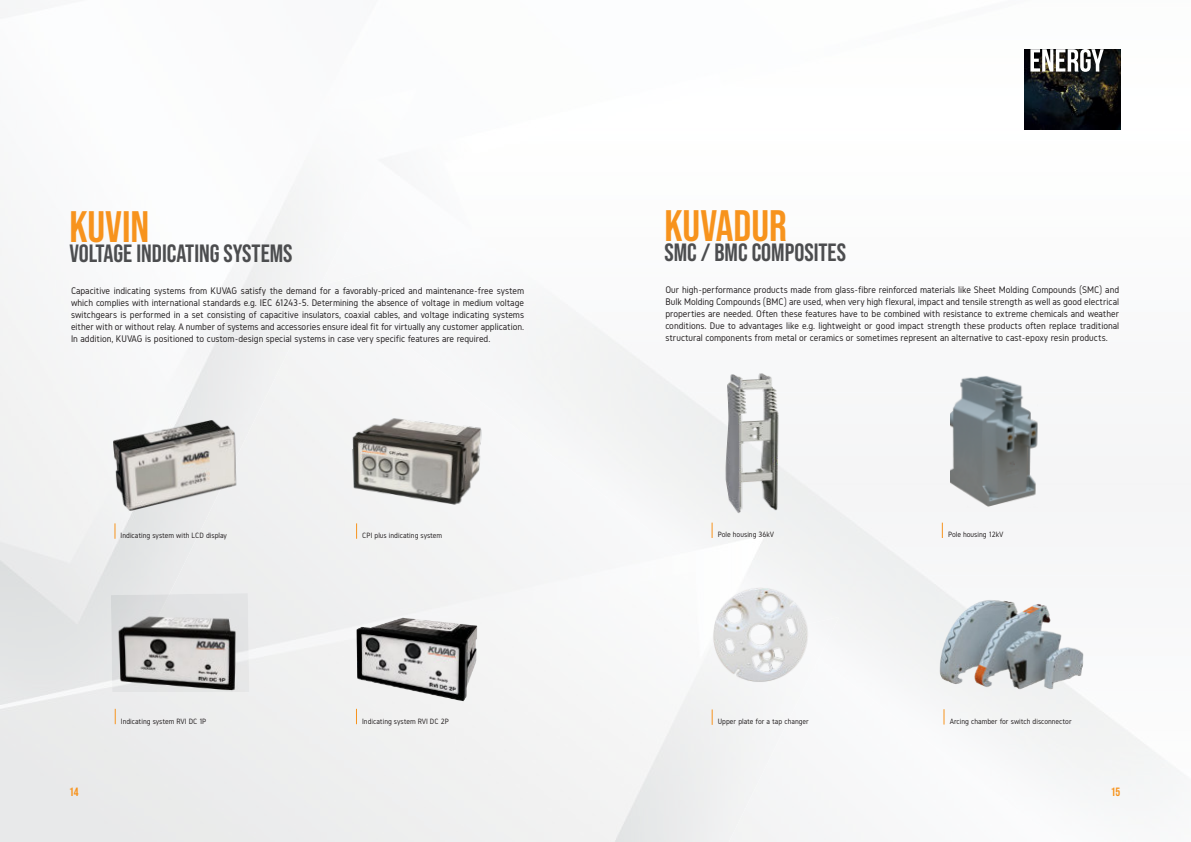
<style>
.page{position:relative;width:1191px;height:842px;background:#fff}
.page>*{position:absolute;margin:0;border:0;box-sizing:border-box;transform-origin:0 0}
.t1{font:44px "Bebas Neue";color:#f7931d}
.t2{font:25px "Bebas Neue";color:#4c4d4f}
.t3{font:12px "Bebas Neue";color:#f7931d}
.t4{font:10px/12px "Gidole";color:#231f20;text-align:justify}
.t5{font:8px "Gidole";color:#231f20}
</style>
<div class="page">
<img style="left:0;top:12px;width:1191px;height:830px">
<img style="left:939px;top:600px;width:144px;height:91px">
<img style="left:712px;top:583px;width:101px;height:102px">
<svg style="left:943px;top:709px;width:1px;height:15px"></svg>
<svg style="left:711px;top:709px;width:1px;height:16px"></svg>
<svg style="left:941px;top:523px;width:1px;height:15px"></svg>
<svg style="left:711px;top:523px;width:1px;height:15px"></svg>
<img style="left:722px;top:369px;width:62px;height:148px">
<img style="left:951px;top:375px;width:87px;height:133px">
<img style="left:1024px;top:49px;width:96px;height:81px">
<svg style="left:1030px;top:49px;width:73px;height:23px"></svg>
<img style="left:352px;top:414px;width:134px;height:96px">
<img style="left:114px;top:420px;width:125px;height:90px">
<img style="left:353px;top:614px;width:127px;height:93px">
<img style="left:111px;top:593px;width:138px;height:100px">
<svg style="left:114px;top:523px;width:1px;height:16px"></svg>
<svg style="left:356px;top:523px;width:1px;height:16px"></svg>
<svg style="left:115px;top:709px;width:1px;height:15px"></svg>
<svg style="left:356px;top:709px;width:1px;height:15px"></svg>
<h1 class="t1" style="left:69px;top:208px;width:81px">KUVIN</h1>
<h2 class="t2" style="left:69px;top:243px;width:225px">VOLTAGE INDICATING SYSTEMS</h2>
<p class="t4" style="left:71px;top:285px;width:454px">Capacitive indicating systems from KUVAG satisfy the demand for a favorably-priced and maintenance-free system which complies with international standards e.g. IEC 61243-5. Determining the absence of voltage in medium voltage switchgears is performed in a set consisting of capacitive insulators, coaxial cables, and voltage indicating systems either with or without relay. A number of systems and accessories ensure ideal fit for virtually any customer application.<br>In addition, KUVAG is positioned to custom-design special systems in case very specific features are required.</p>
<h1 class="t1" style="left:664px;top:208px;width:124px">KUVADUR</h1>
<h2 class="t2" style="left:664px;top:242px;width:183px">SMC / BMC COMPOSITES</h2>
<p class="t4" style="left:665px;top:284px;width:455px">Our high-performance products made from glass-fibre reinforced materials like Sheet Molding Compounds (SMC) and Bulk Molding Compounds (BMC) are used, when very high flexural, impact and tensile strength as well as good electrical properties are needed. Often these features have to be combined with resistance to extreme chemicals and weather conditions. Due to advantages like e.g. lightweight or good impact strength these products often replace traditional structural components from metal or ceramics or sometimes represent an alternative to cast-epoxy resin products.</p>
<p class="t5" style="left:121px;top:533px;width:108px">Indicating system with LCD display</p>
<p class="t5" style="left:362px;top:533px;width:82px">CPI plus indicating system</p>
<p class="t5" style="left:717px;top:532px;width:58px">Pole housing 36kV</p>
<p class="t5" style="left:948px;top:532px;width:57px">Pole housing 12kV</p>
<p class="t5" style="left:121px;top:718px;width:87px">Indicating system RVI DC 1P</p>
<p class="t5" style="left:362px;top:718px;width:88px">Indicating system RVI DC 2P</p>
<p class="t5" style="left:718px;top:719px;width:93px">Upper plate for a tap changer</p>
<p class="t5" style="left:949px;top:719px;width:124px">Arcing chamber for switch disconnector</p>
<p class="t3" style="left:69px;top:787px;width:11px">14</p>
<p class="t3" style="left:1110px;top:787px;width:11px">15</p>
</div>
